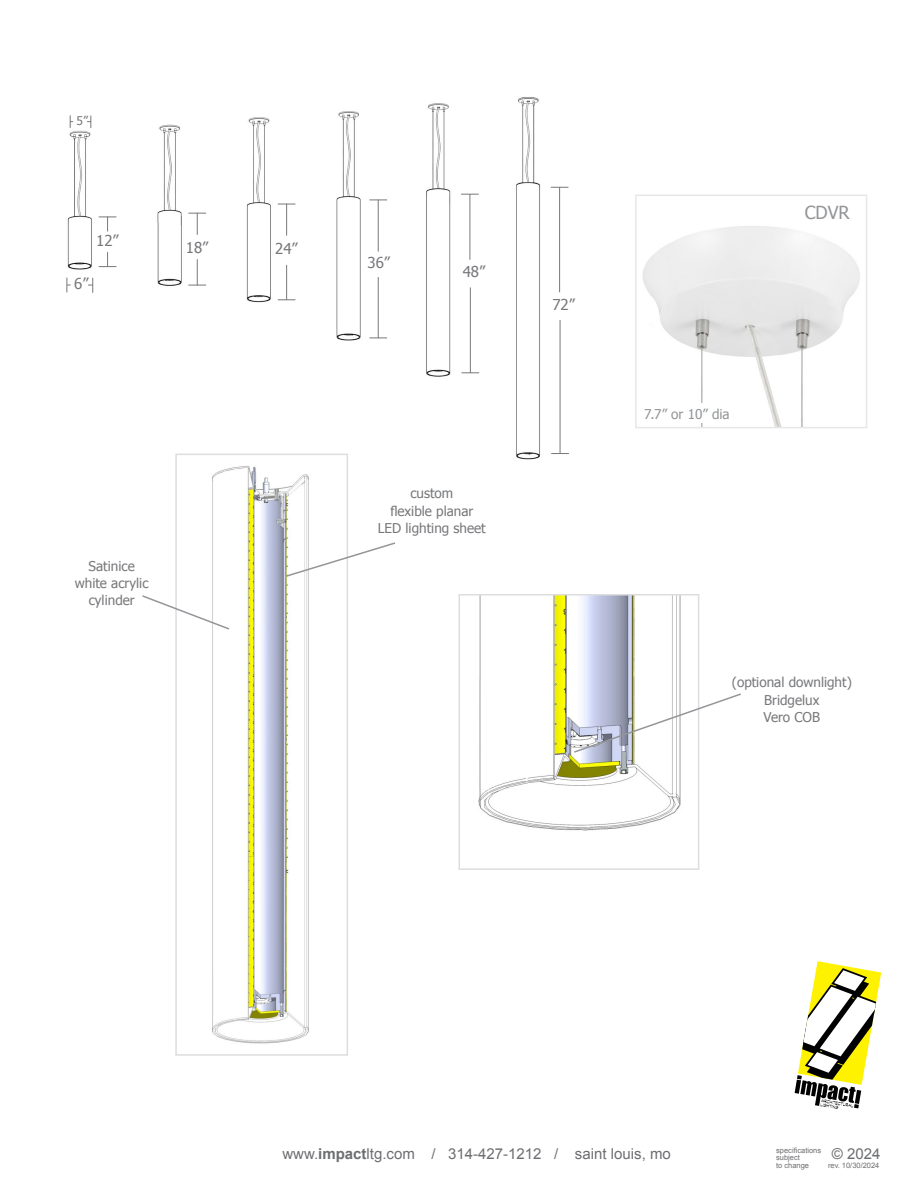
<style>
.page{position:relative;width:918px;height:1188px;background:#fff}
.page>*{position:absolute;margin:0;border:0;box-sizing:border-box;transform-origin:0 0}
.t1{font:18px "Tahoma";color:#939598}
.t2{font:15px "Arial";color:#6d6e71}
.t3{font:15px "Tahoma";color:#77787b}
.t4{font:13.5px/17.2px "Tahoma";color:#77787b;text-align:center}
.t5{font:13.5px "Tahoma";color:#939598}
.t6{font:12px "Tahoma";color:#77787b}
.t7{font:7.5px/7.5px "Arial";color:#6d6e71}
.s1{font-weight:700}
</style>
<div class="page">
<img style="left:66px;top:97px;width:496px;height:363px">
<svg style="left:278px;top:204px;width:17px;height:1px"></svg>
<svg style="left:278px;top:299px;width:17px;height:1px"></svg>
<hr style="left:286px;top:265px;width:1px;height:35px;background:#77787b">
<hr style="left:286px;top:204px;width:1px;height:32px;background:#77787b">
<svg style="left:369px;top:200px;width:18px;height:1px"></svg>
<svg style="left:369px;top:338px;width:18px;height:1px"></svg>
<hr style="left:378px;top:277px;width:1px;height:61px;background:#77787b">
<hr style="left:378px;top:200px;width:1px;height:52px;background:#77787b">
<svg style="left:461px;top:194px;width:18px;height:1px"></svg>
<svg style="left:462px;top:372px;width:17px;height:1px"></svg>
<hr style="left:470px;top:287px;width:1px;height:86px;background:#77787b">
<hr style="left:470px;top:194px;width:1px;height:66px;background:#77787b">
<svg style="left:551px;top:187px;width:17px;height:1px"></svg>
<svg style="left:551px;top:453px;width:18px;height:1px"></svg>
<hr style="left:560px;top:320px;width:1px;height:134px;background:#77787b">
<hr style="left:559px;top:187px;width:1px;height:105px;background:#77787b">
<svg style="left:67px;top:278px;width:4px;height:14px"></svg>
<svg style="left:88px;top:278px;width:5px;height:15px"></svg>
<img style="left:198px;top:457px;width:127px;height:587px">
<div style="left:175px;top:454px;width:173px;height:602px;border:2px solid #dcddde"></div>
<img style="left:478px;top:597px;width:203px;height:234px">
<div style="left:459px;top:594px;width:240px;height:276px;border:2px solid #dcddde"></div>
<svg style="left:795px;top:961px;width:86px;height:148px"></svg>
<svg style="left:142px;top:594px;width:89px;height:37px"></svg>
<svg style="left:285px;top:541px;width:110px;height:37px"></svg>
<svg style="left:572px;top:692px;width:169px;height:62px"></svg>
<svg style="left:188px;top:259px;width:18px;height:27px"></svg>
<svg style="left:188px;top:213px;width:18px;height:22px"></svg>
<svg style="left:99px;top:252px;width:17px;height:15px"></svg>
<svg style="left:99px;top:217px;width:17px;height:14px"></svg>
<img style="left:642px;top:226px;width:218px;height:199px">
<div style="left:635px;top:195px;width:232px;height:233px;border:2px solid #e6e7e8"></div>
<svg style="left:70px;top:115px;width:3px;height:13px"></svg>
<svg style="left:87px;top:116px;width:4px;height:12px"></svg>
<div style="left:692px;top:403px;width:17px;height:20px;background:#fff"></div>
<p class="t6" style="left:77px;top:112px;width:13px">5”</p>
<p class="t3" style="left:96px;top:231px;width:24px">12”</p>
<p class="t3" style="left:74px;top:274px;width:16px">6”</p>
<p class="t3" style="left:186px;top:238px;width:24px">18”</p>
<p class="t3" style="left:275px;top:239px;width:24px">24”</p>
<p class="t4" style="left:75px;top:557px;width:75px">Satinice white acrylic cylinder</p>
<p class="t3" style="left:367px;top:253px;width:24px">36”</p>
<p class="t3" style="left:463px;top:262px;width:24px">48”</p>
<p class="t3" style="left:552px;top:294px;width:24px">72”</p>
<p class="t4" style="left:378px;top:484px;width:109px">custom<br>flexible planar<br>LED lighting sheet</p>
<p class="t5" style="left:644px;top:405px;width:87px">7.7” or 10” dia</p>
<h1 class="t1" style="left:805px;top:200px;width:46px">CDVR</h1>
<p class="t4" style="left:732px;top:673px;width:122px">(optional downlight)<br>Bridgelux<br>Vero COB</p>
<p class="t2" style="left:282px;top:1144px;width:390px">www.<span class="s1">impact</span>ltg.com / 314-427-1212 / saint louis, mo</p>
<p class="t7" style="left:776px;top:1146px;width:47px">specifications subject<br>to change</p>
<p class="t2" style="left:832px;top:1144px;width:50px">© 2024</p>
<p class="t7" style="left:828px;top:1161px;width:53px">rev. 10/30/2024</p>
</div>
